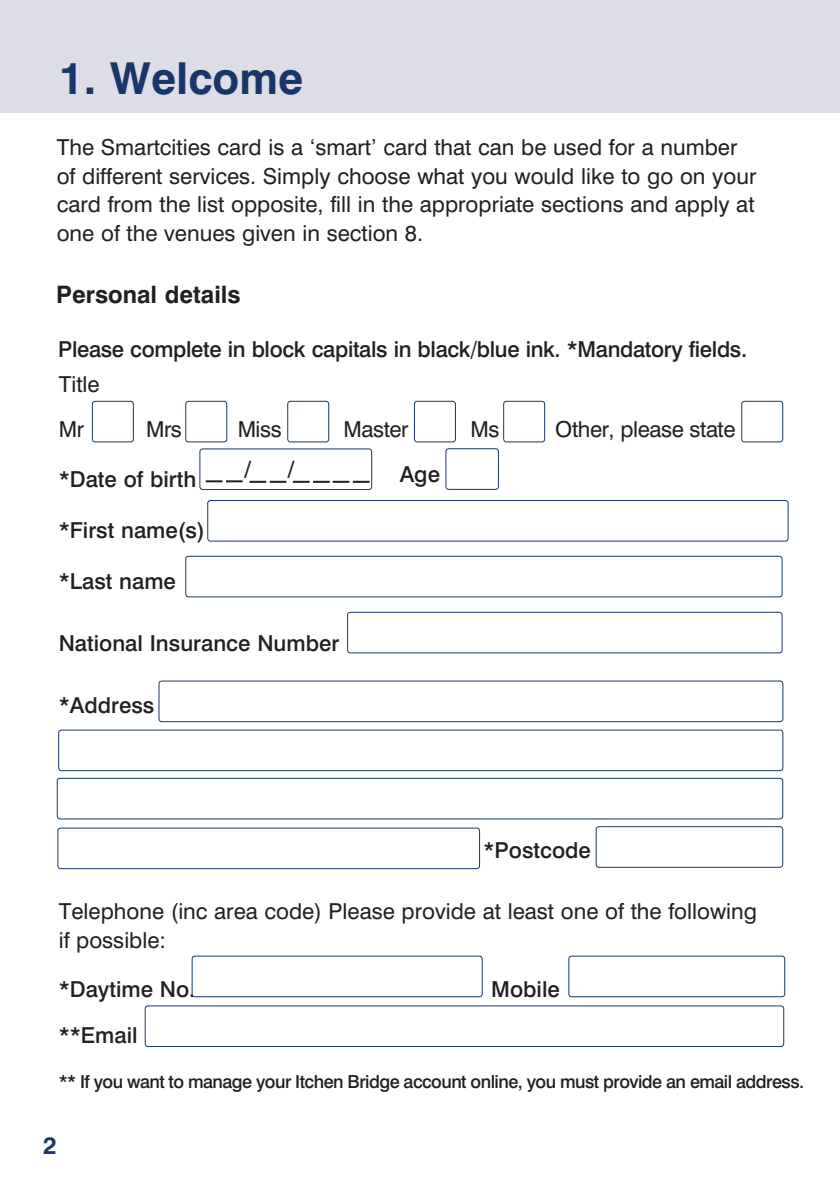
<style>
.page{position:relative;width:840px;height:1191px;background:#fff}
.page>*{position:absolute;margin:0;border:0;box-sizing:border-box;transform-origin:0 0}
.t1{font:700 44px "Swiss 721 BT";color:#183667}
.small_titles{font:700 24px "Swiss 721 BT";color:#231f20}
.t2{font:24px "Helvetica";color:#231f20}
.t3{font:700 24px "Swiss 721 BT";color:#183667}
.main_text{font:22px/28.8px "Swiss 721 BT";color:#231f20}
.main_text-2{font:500 22px "Swiss 721 BT";color:#231f20}
.main_text-3{font:22px "Swiss 721 BT";letter-spacing:-.02em;color:#231f20}
.t4{font:500 18px "Swiss 721 BT";letter-spacing:-.03em;color:#231f20}
</style>
<div class="page">
<div style="left:0;top:0;width:839px;height:112px;background:#dcdde7"></div>
<div style="left:185px;top:401px;width:42px;height:41px;border:1px solid #183667;border-radius:3px"></div>
<div style="left:740px;top:401px;width:42px;height:41px;border:1px solid #183667;border-radius:3px"></div>
<div style="left:92px;top:401px;width:42px;height:41px;border:1px solid #183667;border-radius:3px"></div>
<div style="left:199px;top:448px;width:173px;height:42px;border:1px solid #183667;border-radius:3px"></div>
<div style="left:207px;top:500px;width:581px;height:41px;border:1px solid #183667;border-radius:3px"></div>
<div style="left:185px;top:556px;width:597px;height:41px;border:1px solid #183667;border-radius:3px"></div>
<div style="left:57px;top:778px;width:725px;height:41px;border:1px solid #183667;border-radius:3px"></div>
<div style="left:191px;top:955px;width:291px;height:42px;border:1px solid #183667;border-radius:3px"></div>
<div style="left:568px;top:955px;width:216px;height:42px;border:1px solid #183667;border-radius:3px"></div>
<div style="left:595px;top:826px;width:187px;height:41px;border:1px solid #183667;border-radius:3px"></div>
<div style="left:145px;top:1005px;width:638px;height:42px;border:1px solid #183667;border-radius:3px"></div>
<div style="left:445px;top:448px;width:53px;height:42px;border:1px solid #183667;border-radius:3px"></div>
<svg style="left:206px;top:480px;width:36px;height:2px"></svg>
<svg style="left:249px;top:481px;width:37px;height:2px"></svg>
<svg style="left:293px;top:481px;width:76px;height:2px"></svg>
<div style="left:158px;top:680px;width:625px;height:42px;border:1px solid #183667;border-radius:3px"></div>
<div style="left:58px;top:729px;width:725px;height:42px;border:1px solid #183667;border-radius:3px"></div>
<div style="left:57px;top:827px;width:423px;height:42px;border:1px solid #183667;border-radius:3px"></div>
<div style="left:413px;top:401px;width:42px;height:41px;border:1px solid #183667;border-radius:3px"></div>
<div style="left:503px;top:401px;width:42px;height:41px;border:1px solid #183667;border-radius:3px"></div>
<div style="left:287px;top:401px;width:42px;height:41px;border:1px solid #183667;border-radius:3px"></div>
<div style="left:347px;top:612px;width:435px;height:41px;border:1px solid #183667;border-radius:3px"></div>
<p class="t1" style="left:59px;top:52px;width:246px">1. Welcome</p>
<p class="main_text" style="left:57px;top:132px;width:700px">The Smartcities card is a ‘smart’ card that can be used for a number of different services. Simply choose what you would like to go on your card from the list opposite, fill in the appropriate sections and apply at one of the venues given in section 8.</p>
<p class="small_titles" style="left:56px;top:279px;width:186px">Personal details</p>
<p class="main_text-2" style="left:58px;top:335px;width:690px">Please complete in block capitals in black/blue ink. *Mandatory fields.</p>
<p class="main_text" style="left:59px;top:369px;width:42px">Title</p>
<p class="main_text" style="left:59px;top:414px;width:27px">Mr</p>
<p class="main_text" style="left:146px;top:414px;width:37px">Mrs</p>
<p class="main_text" style="left:237px;top:414px;width:45px">Miss</p>
<p class="main_text" style="left:343px;top:414px;width:66px">Master</p>
<p class="main_text" style="left:470px;top:414px;width:30px">Ms</p>
<p class="main_text-3" style="left:555px;top:415px;width:182px">Other, please state</p>
<p class="main_text-2" style="left:59px;top:466px;width:139px">*Date of birth</p>
<p class="main_text-2" style="left:59px;top:517px;width:148px">*First name(s)</p>
<p class="main_text-2" style="left:59px;top:567px;width:119px">*Last name</p>
<p class="t2" style="left:244px;top:451px;width:8px">/</p>
<p class="t2" style="left:287px;top:451px;width:8px">/</p>
<p class="main_text-2" style="left:399px;top:461px;width:42px">Age</p>
<p class="main_text-2" style="left:59px;top:629px;width:282px">National Insurance Number</p>
<p class="main_text-2" style="left:59px;top:691px;width:97px">*Address</p>
<p class="main_text-2" style="left:483px;top:836px;width:109px">*Postcode</p>
<p class="main_text" style="left:59px;top:896px;width:699px">Telephone (inc area code) Please provide at least one of the following if possible:</p>
<p class="main_text-2" style="left:59px;top:976px;width:138px">*Daytime No.</p>
<p class="main_text-2" style="left:491px;top:976px;width:70px">Mobile</p>
<p class="main_text-2" style="left:59px;top:1021px;width:80px">**Email</p>
<p class="t4" style="left:59px;top:1070px;width:746px">** If you want to manage your Itchen Bridge account online, you must provide an email address.</p>
<p class="t3" style="left:43px;top:1130px;width:15px">2</p>
</div>
